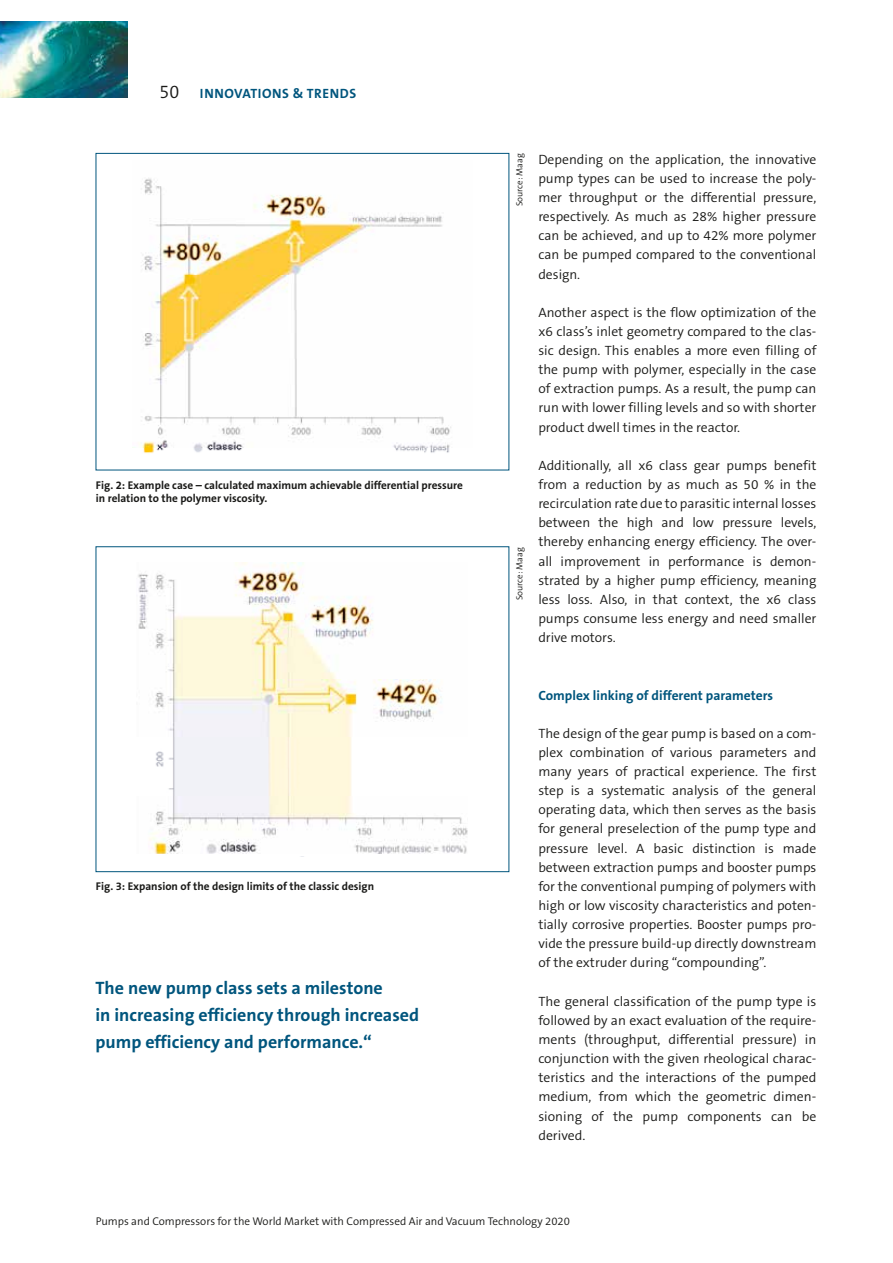
<style>
.page{position:relative;width:893px;height:1263px;background:#fff}
.page>*{position:absolute;margin:0;border:0;box-sizing:border-box;transform-origin:0 0}
.t1{font:700 18px/27px "The Sans B Plus W7";color:#00557d}
.t2{font:300 13.5px/19.2px "The Sans B Plus W4";color:#1a1a18;text-align:justify}
.t3{font:700 13.5px "The Sans B Plus W7";color:#00557d}
.t4{font:700 13.5px "The Sans B Plus W7";letter-spacing:.04em;color:#00557d}
.t5{font:700 11.25px/13.5px "The Sans B Plus W7";color:#1a1a18}
.t6{font:300 11.25px "The Sans B Plus W4";color:#1a1a18}
.t7{font:300 9px "The Sans B Plus W4";color:#1a1a18}
.s1{font-family:"The Sans B Plus W4";font-weight:300;font-size:18px;color:#1a1a18}
</style>
<div class="page">
<img style="left:0;top:21px;width:128px;height:77px">
<img style="left:132px;top:178px;width:319px;height:276px">
<img style="left:138px;top:562px;width:330px;height:292px">
<p class="t4" style="left:159px;top:85px;width:198px"><span class="s1">50</span> INNOVATIONS &amp; TRENDS</p>
<p class="t5" style="left:96px;top:478px;width:368px">Fig. 2: Example case – calculated maximum achievable differential pressure in relation to the polymer viscosity.</p>
<p class="t5" style="left:96px;top:880px;width:280px">Fig. 3: Expansion of the design limits of the classic design</p>
<h1 class="t1" style="left:95px;top:974px;width:325px">The new pump class sets a milestone<br>in increasing efficiency through increased pump efficiency and performance.“</h1>
<p class="t7" style="left:514px;top:206px;width:54px;rotate:-90deg">Source: Maag</p>
<p class="t7" style="left:514px;top:600px;width:54px;rotate:-90deg">Source: Maag</p>
<p class="t2" style="left:538px;top:150px;width:280px">Depending on the application, the innovative pump types can be used to increase the poly&shy;mer throughput or the differential pressure, respectively. As much as 28% higher pressure can be achieved, and up to 42% more polymer can be pumped compared to the conventional design.</p>
<p class="t2" style="left:538px;top:303px;width:280px">Another aspect is the flow optimization of the x6 class’s inlet geometry compared to the clas&shy;sic design. This enables a more even filling of the pump with polymer, especially in the case of extraction pumps. As a result, the pump can run with lower filling levels and so with shorter product dwell times in the reactor.</p>
<p class="t2" style="left:538px;top:456px;width:280px">Additionally, all x6 class gear pumps benefit from a reduction by as much as 50 % in the recirculation rate due to parasitic internal losses between the high and low pressure levels, thereby enhancing energy efficiency. The over&shy;all improvement in performance is demon&shy;strated by a higher pump efficiency, meaning less loss. Also, in that context, the x6 class pumps consume less energy and need smaller drive motors.</p>
<p class="t3" style="left:538px;top:686px;width:236px">Complex linking of different parameters</p>
<p class="t2" style="left:538px;top:724px;width:280px">The design of the gear pump is based on a com&shy;plex combination of various parameters and many years of practical experience. The first step is a systematic analysis of the general operating data, which then serves as the basis for general preselection of the pump type and pressure level. A basic distinction is made between extraction pumps and booster pumps for the conventional pumping of polymers with high or low viscosity characteristics and poten&shy;tially corrosive properties. Booster pumps pro&shy;vide the pressure build-up directly downstream of the extruder during “compounding”.</p>
<p class="t2" style="left:538px;top:992px;width:280px">The general classification of the pump type is followed by an exact evaluation of the require&shy;ments (throughput, differential pressure) in conjunction with the given rheological charac&shy;teristics and the interactions of the pumped medium, from which the geometric dimen&shy;sioning of the pump components can be derived.</p>
<p class="t6" style="left:96px;top:1214px;width:476px">Pumps and Compressors for the World Market with Compressed Air and Vacuum Technology 2020</p>
</div>
